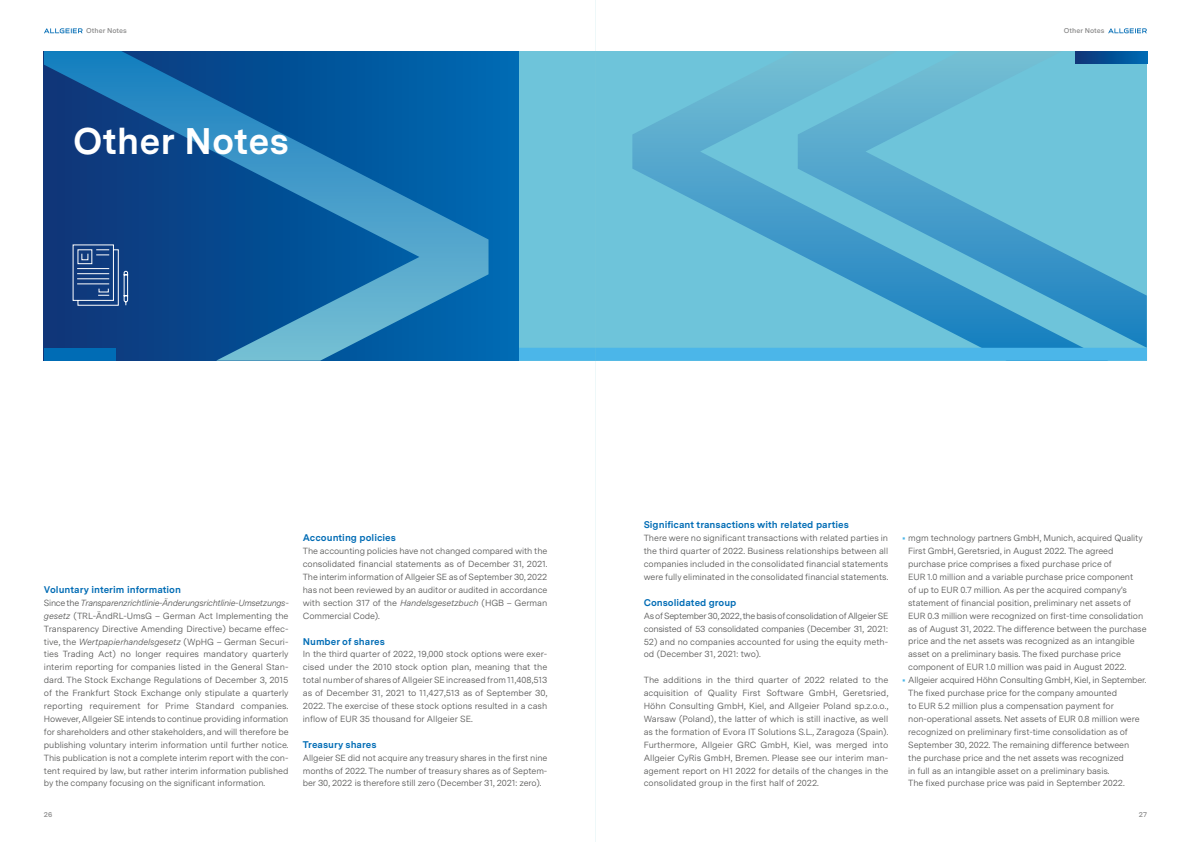
<style>
.page{position:relative;width:1191px;height:842px;background:#fff}
.page>*{position:absolute;margin:0;border:0;box-sizing:border-box;transform-origin:0 0}
.t1{font:700 37px "Messina Sans";color:#fff}
.t2{font:700 9.7px "Messina Sans";color:#006cb5}
.t3{font:8.9px/12.9px "Messina Sans";letter-spacing:-.01em;color:#575756;text-align:justify}
.t4{font:8.9px/12.9px "Messina Sans";letter-spacing:-.03em;color:#575756}
.t5{font:600 7px "Messina Sans";color:#878787}
.s1{font-style:italic}
.s2{font-weight:900;font-size:10px;color:#4bb6e9}
</style>
<div class="page">
<div style="left:512px;top:51px;width:634px;height:310px;background:#6ec4da"></div>
<svg style="left:1108px;top:276px;width:38px;height:72px"></svg>
<svg style="left:632px;top:80px;width:476px;height:268px"></svg>
<svg style="left:518px;top:348px;width:629px;height:13px;background:#4bb5e8"></svg>
<div style="left:44px;top:51px;width:474px;height:310px;background:#006ab3"></div>
<svg style="left:44px;top:51px;width:444px;height:310px"></svg>
<svg style="left:1075px;top:51px;width:72px;height:13px"></svg>
<div style="left:44px;top:348px;width:72px;height:13px;background:#006cb5"></div>
<svg style="left:72px;top:244px;width:56px;height:62px;background:#395e95"></svg>
<svg style="left:1108px;top:28px;width:38px;height:5px"></svg>
<svg style="left:44px;top:28px;width:39px;height:5px"></svg>
<hr style="left:595px;top:0;width:1px;height:842px;background:#84ccd5">
<p class="t5" style="left:86px;top:26px;width:42px">Other Notes</p>
<p class="t5" style="left:1064px;top:26px;width:42px">Other Notes</p>
<h1 class="t1" style="left:73px;top:114px;width:218px">Other Notes</h1>
<p class="t2" style="left:44px;top:582px;width:139px">Voluntary interim information</p>
<p class="t3" style="left:44px;top:596px;width:246px">Since the <span class="s1">Transparenzrichtlinie-Änderungsrichtlinie-Umsetzungs&shy;gesetz</span> (TRL-ÄndRL-UmsG – German Act Implementing the Transparency Directive Amending Directive) became effec&shy;tive, the <span class="s1">Wertpapierhandelsgesetz</span> (WpHG – German Securi&shy;ties Trading Act) no longer requires mandatory quarterly interim reporting for companies listed in the General Stan&shy;dard. The Stock Exchange Regulations of December 3, 2015 of the Frankfurt Stock Exchange only stipulate a quarterly reporting requirement for Prime Standard companies.<br>However, Allgeier SE intends to continue providing information for shareholders and other stakeholders, and will therefore be publishing voluntary interim information until further notice.<br>This publication is not a complete interim report with the con&shy;tent required by law, but rather interim information published by the company focusing on the significant information.</p>
<p class="t2" style="left:303px;top:531px;width:95px">Accounting policies</p>
<p class="t3" style="left:303px;top:544px;width:246px">The accounting policies have not changed compared with the consolidated financial statements as of December 31, 2021.<br>The interim information of Allgeier SE as of September 30, 2022 has not been reviewed by an auditor or audited in accordance with section 317 of the <span class="s1">Handelsgesetzbuch</span> (HGB – German Commercial Code).</p>
<p class="t2" style="left:303px;top:634px;width:83px">Number of shares</p>
<p class="t3" style="left:303px;top:647px;width:246px">In the third quarter of 2022, 19,000 stock options were exer&shy;cised under the 2010 stock option plan, meaning that the total number of shares of Allgeier SE increased from 11,408,513 as of December 31, 2021 to 11,427,513 as of September 30, 2022. The exercise of these stock options resulted in a cash inflow of EUR 35 thousand for Allgeier SE.</p>
<p class="t2" style="left:303px;top:737px;width:75px">Treasury shares</p>
<p class="t3" style="left:303px;top:751px;width:246px">Allgeier SE did not acquire any treasury shares in the first nine months of 2022. The number of treasury shares as of Septem&shy;ber 30, 2022 is therefore still zero (December 31, 2021: zero).</p>
<p class="t2" style="left:643px;top:518px;width:207px">Significant transactions with related parties</p>
<p class="t3" style="left:643px;top:531px;width:246px">There were no significant transactions with related parties in the third quarter of 2022. Business relationships between all companies included in the consolidated financial statements were fully eliminated in the consolidated financial statements.</p>
<p class="t2" style="left:643px;top:595px;width:94px">Consolidated group</p>
<p class="t4" style="left:643px;top:609px;width:246px">As of September 30, 2022, the basis of consolidation of Allgeier SE consisted of 53 consolidated companies (December 31, 2021:</p>
<p class="t3" style="left:643px;top:635px;width:246px">52) and no companies accounted for using the equity meth&shy;od (December 31, 2021: two).</p>
<p class="t3" style="left:643px;top:673px;width:246px">The additions in the third quarter of 2022 related to the acquisition of Quality First Software GmbH, Geretsried, Höhn Consulting GmbH, Kiel, and Allgeier Poland sp.z.o.o., Warsaw (Poland), the latter of which is still inactive, as well as the formation of Evora IT Solutions S.L., Zaragoza (Spain).<br>Furthermore, Allgeier GRC GmbH, Kiel, was merged into Allgeier CyRis GmbH, Bremen. Please see our interim man&shy;agement report on H1 2022 for details of the changes in the consolidated group in the first half of 2022.</p>
<p class="t3" style="left:908px;top:531px;width:240px;text-align:left;text-indent:-6px"><span class="s2">•</span> mgm technology partners GmbH, Munich, acquired Quality First GmbH, Geretsried, in August 2022. The agreed purchase price comprises a fixed purchase price of<br>EUR 1.0 million and a variable purchase price component<br>of up to EUR 0.7 million. As per the acquired company’s statement of financial position, preliminary net assets of EUR 0.3 million were recognized on first-time consolidation as of August 31, 2022. The difference between the purchase price and the net assets was recognized as an intangible asset on a preliminary basis. The fixed purchase price component of EUR 1.0 million was paid in August 2022.</p>
<p class="t3" style="left:908px;top:673px;width:240px;text-align:left;text-indent:-6px"><span class="s2">•</span> Allgeier acquired Höhn Consulting GmbH, Kiel, in September.<br>The fixed purchase price for the company amounted<br>to EUR 5.2 million plus a compensation payment for non-operational assets. Net assets of EUR 0.8 million were recognized on preliminary first-time consolidation as of September 30, 2022. The remaining difference between<br>the purchase price and the net assets was recognized<br>in full as an intangible asset on a preliminary basis.<br>The fixed purchase price was paid in September 2022.</p>
<p class="t5" style="left:44px;top:809px;width:10px">26</p>
<p class="t5" style="left:1138px;top:809px;width:10px">27</p>
</div>
